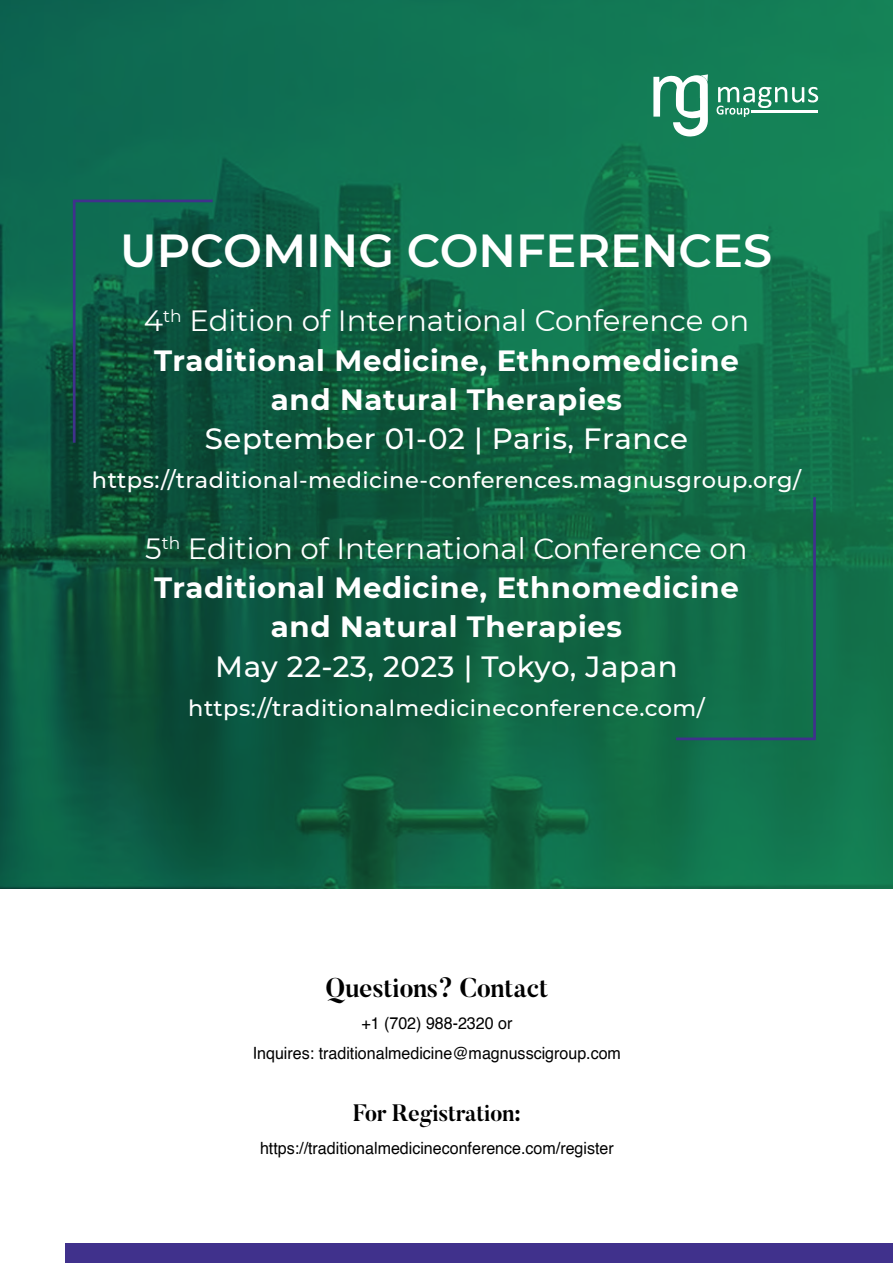
<style>
.page{position:relative;width:893px;height:1263px;background:#fff}
.page>*{position:absolute;margin:0;border:0;box-sizing:border-box;transform-origin:0 0}
.t1{font:600 46.2px "Montserrat";color:#fff}
.t2{font:700 29.25px/39.3px "Montserrat";letter-spacing:.02em;color:#fff;text-align:center}
.t3{font:500 29.25px "Montserrat";letter-spacing:.02em;color:#fff}
.t4{font:700 27px "Butler";letter-spacing:-.01em;color:#000;scale:.95 1}
.t5{font:700 23.7px "Butler";letter-spacing:-.01em;color:#000;scale:.95 1}
.t6{font:500 22.5px "Montserrat";letter-spacing:.02em;color:#fff}
.t7{font:16.8px/29.7px "Helvetica";color:#000;text-align:center;scale:.95 1}
.s1{font-weight:400}
</style>
<div class="page">
<img style="left:0;top:0;width:893px;height:889px">
<div style="left:65px;top:1244px;width:828px;height:19px;background:#40318c"></div>
<svg style="left:653px;top:74px;width:55px;height:62px"></svg>
<svg style="left:716px;top:86px;width:102px;height:31px"></svg>
<hr style="left:813px;top:497px;width:3px;height:241px;background:#40318c">
<hr style="left:676px;top:737px;width:140px;height:3px;background:#40318c">
<hr style="left:73px;top:201px;width:3px;height:242px;background:#40318c">
<hr style="left:73px;top:200px;width:140px;height:2px;background:#40318c">
<h1 class="t1" style="left:120px;top:222px;width:653px">UPCOMING CONFERENCES</h1>
<p class="t2" style="left:144px;top:301px;width:607px"><span class="s1">4</span><sup>th</sup> <span class="s1">Edition of International Conference on<br></span>Traditional Medicine, Ethnomedicine and Natural Therapies</p>
<p class="t3" style="left:205px;top:421px;width:485px">September 01-02 | Paris, France</p>
<p class="t6" style="left:92px;top:467px;width:711px">https://traditional-medicine-conferences.magnusgroup.org/</p>
<p class="t2" style="left:145px;top:528px;width:604px"><span class="s1">5</span><sup>th</sup> <span class="s1">Edition of International Conference on<br></span>Traditional Medicine, Ethnomedicine and Natural Therapies</p>
<p class="t3" style="left:215px;top:648px;width:464px">May 22-23, 2023 | Tokyo, Japan</p>
<p class="t6" style="left:188px;top:694px;width:518px">https://traditionalmedicineconference.com/</p>
<p class="t4" style="left:326px;top:970px;width:236px">Questions? Contact</p>
<p class="t7" style="left:253px;top:1010px;width:389px">+1 (702) 988-2320 or<br>Inquires: traditionalmedicine@magnusscigroup.com</p>
<p class="t5" style="left:353px;top:1097px;width:178px">For Registration:</p>
<p class="t7" style="left:260px;top:1134px;width:374px">https://traditionalmedicineconference.com/register</p>
</div>
